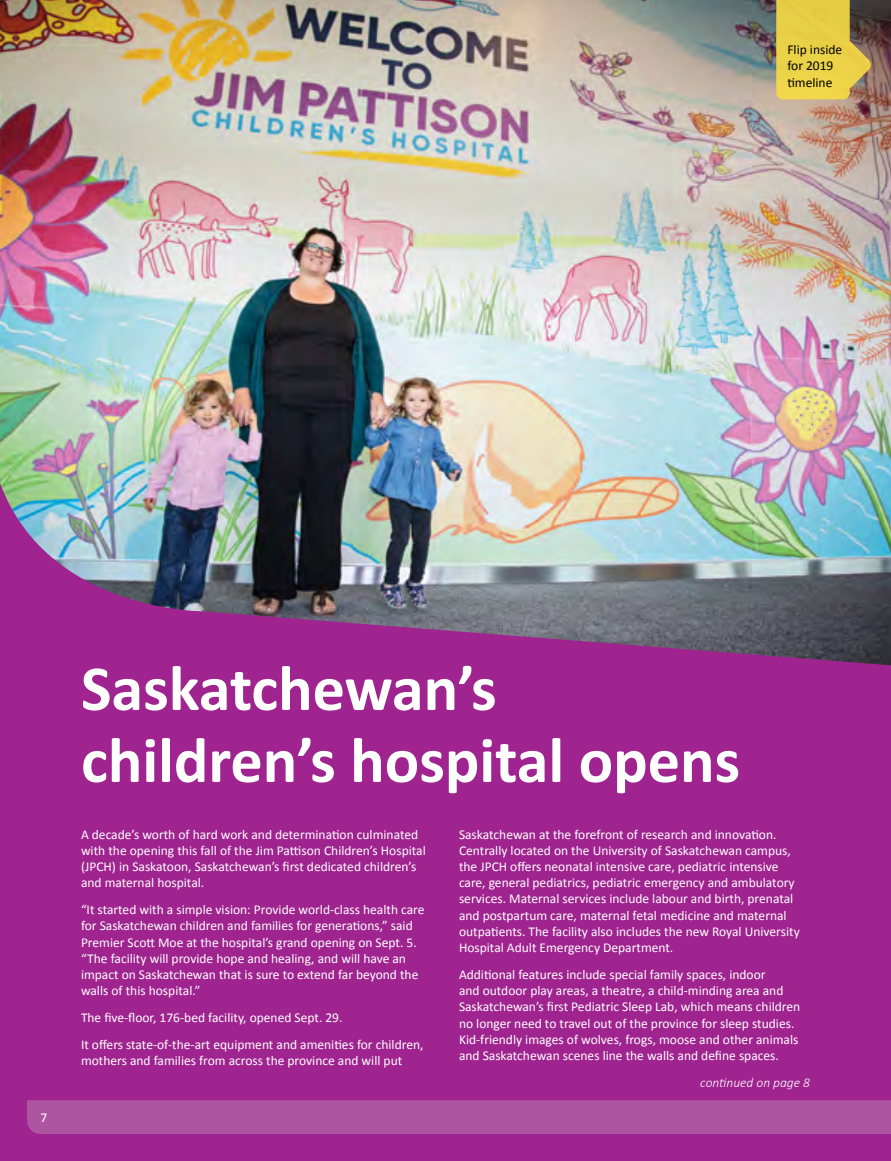
<style>
.page{position:relative;width:891px;height:1161px;background:#fff}
.page>*{position:absolute;margin:0;border:0;box-sizing:border-box;transform-origin:0 0}
.t1{font:700 64.5px/72px "Calibri";color:#fff}
.t2{font:13.5px/16.2px "Calibri";color:#fff}
.t3{font:13.5px/16.2px "Calibri";color:#000}
.t4{font:italic 300 13.5px "Calibri";color:#fff}
</style>
<div class="page">
<div style="left:0;top:665px;width:891px;height:496px;background:#9f248f"></div>
<img style="left:0;top:0;width:891px;height:665px">
<svg style="left:776px;top:0;width:96px;height:99px"></svg>
<div style="left:27px;top:1100px;width:864px;height:34px;background:#ad55a1"></div>
<p class="t3" style="left:787px;top:42px;width:56px">Flip inside for 2019 timeline</p>
<p class="t2" style="left:40px;top:1110px;width:8px">7</p>
<h1 class="t1" style="left:81px;top:652px;width:661px">Saskatchewan’s children’s hospital opens</h1>
<p class="t2" style="left:81px;top:826px;width:346px">A decade’s worth of hard work and determination culminated with the opening this fall of the Jim Pattison Children’s Hospital (JPCH) in Saskatoon, Saskatchewan’s first dedicated children’s and maternal hospital.</p>
<p class="t2" style="left:81px;top:902px;width:345px">“It started with a simple vision: Provide world-class health care for Saskatchewan children and families for generations,” said Premier Scott Moe at the hospital’s grand opening on Sept. 5. “The facility will provide hope and healing, and will have an impact on Saskatchewan that is sure to extend far beyond the walls of this hospital.”</p>
<p class="t2" style="left:81px;top:1004px;width:344px;line-height:27px">The five-floor, 176-bed facility, opened Sept. 29.<br>It offers state-of-the-art equipment and amenities for children,</p>
<p class="t2" style="left:81px;top:1053px;width:323px">mothers and families from across the province and will put</p>
<p class="t2" style="left:459px;top:826px;width:342px">Saskatchewan at the forefront of research and innovation.<br>Centrally located on the University of Saskatchewan campus, the JPCH offers neonatal intensive care, pediatric intensive care, general pediatrics, pediatric emergency and ambulatory services. Maternal services include labour and birth, prenatal and postpartum care, maternal fetal medicine and maternal outpatients. The facility also includes the new Royal University Hospital Adult Emergency Department.</p>
<p class="t2" style="left:459px;top:966px;width:343px">Additional features include special family spaces, indoor<br>and outdoor play areas, a theatre, a child-minding area and Saskatchewan’s first Pediatric Sleep Lab, which means children no longer need to travel out of the province for sleep studies.<br>Kid-friendly images of wolves, frogs, moose and other animals and Saskatchewan scenes line the walls and define spaces.</p>
<p class="t4" style="left:700px;top:1074px;width:111px">continued on page 8</p>
</div>
